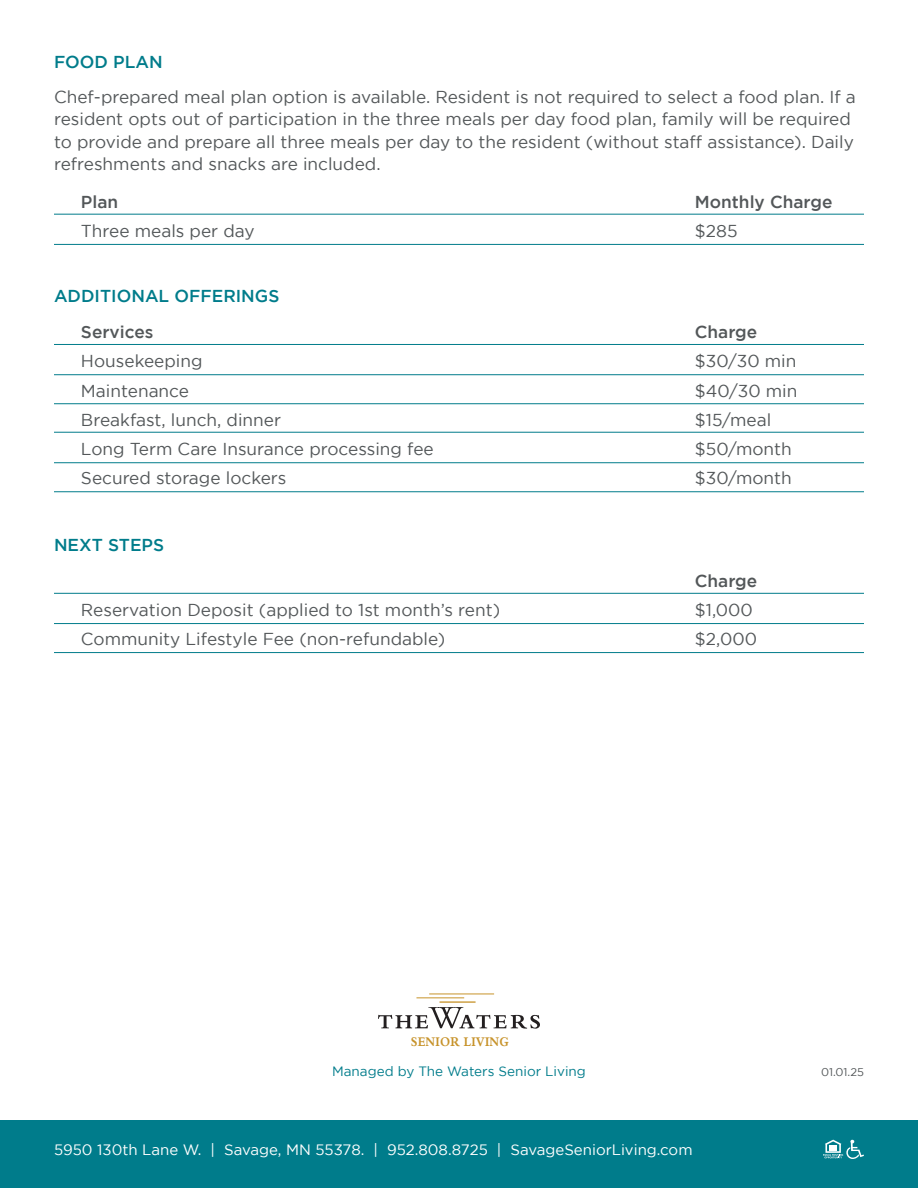
<style>
.page{position:relative;width:918px;height:1188px;background:#fff}
.page>*{position:absolute;margin:0;border:0;box-sizing:border-box;transform-origin:0 0}
.t1{font:17.25px/29.2px "Gotham";color:#535759}
.t2{font:500 17.25px "Gotham";color:#535759}
.t3{font:500 17.25px "Gotham";color:#007c8b}
.t4{font:15px "Gotham";color:#fff}
.t5{font:700 13.8px "Bembo";letter-spacing:.015em;color:#c7932b;scale:.87 1}
.t6{font:13.5px "Gotham";color:#007c8b}
.t7{font:11.25px "Gotham";color:#535759}
</style>
<div class="page">
<hr style="left:54px;top:214px;width:810px;height:1px;background:#007c8b">
<hr style="left:54px;top:344px;width:810px;height:1px;background:#007c8b">
<hr style="left:54px;top:593px;width:810px;height:1px;background:#007c8b">
<hr style="left:54px;top:244px;width:810px;height:1px;background:#007c8b">
<hr style="left:54px;top:374px;width:810px;height:1px;background:#007c8b">
<hr style="left:54px;top:623px;width:810px;height:1px;background:#007c8b">
<hr style="left:54px;top:403px;width:810px;height:1px;background:#007c8b">
<hr style="left:54px;top:652px;width:810px;height:1px;background:#007c8b">
<hr style="left:54px;top:432px;width:810px;height:1px;background:#007c8b">
<hr style="left:54px;top:462px;width:810px;height:1px;background:#007c8b">
<hr style="left:54px;top:491px;width:810px;height:1px;background:#007c8b">
<div style="left:0;top:1120px;width:918px;height:68px;background:#007c8b"></div>
<svg style="left:823px;top:1140px;width:41px;height:19px"></svg>
<hr style="left:440px;top:1001px;width:36px;height:2px;background:#c7932b">
<hr style="left:416px;top:997px;width:48px;height:1px;background:#c7932b">
<hr style="left:429px;top:994px;width:65px;height:1px;background:#c7932b">
<svg style="left:378px;top:1007px;width:162px;height:22px"></svg>
<p class="t3" style="left:54px;top:52px;width:110px">FOOD PLAN</p>
<p class="t1" style="left:54px;top:85px;width:803px;line-height:22.5px">Chef-prepared meal plan option is available. Resident is not required to select a food plan. If a resident opts out of participation in the three meals per day food plan, family will be required to provide and prepare all three meals per day to the resident (without staff assistance). Daily refreshments and snacks are included.</p>
<p class="t2" style="left:81px;top:192px;width:39px">Plan</p>
<p class="t1" style="left:81px;top:216px;width:175px">Three meals per day</p>
<p class="t3" style="left:54px;top:286px;width:227px">ADDITIONAL OFFERINGS</p>
<p class="t2" style="left:81px;top:322px;width:74px">Services</p>
<p class="t1" style="left:81px;top:346px;width:354px">Housekeeping<br>Maintenance<br>Breakfast, lunch, dinner<br>Long Term Care Insurance processing fee<br>Secured storage lockers</p>
<p class="t3" style="left:54px;top:535px;width:112px">NEXT STEPS</p>
<p class="t1" style="left:81px;top:595px;width:421px">Reservation Deposit (applied to 1st month’s rent)<br>Community Lifestyle Fee (non-refundable)</p>
<p class="t2" style="left:695px;top:192px;width:139px">Monthly Charge</p>
<p class="t1" style="left:695px;top:216px;width:44px">$285</p>
<p class="t2" style="left:695px;top:322px;width:64px">Charge</p>
<p class="t1" style="left:695px;top:346px;width:104px">$30/30 min $40/30 min $15/meal $50/month $30/month</p>
<p class="t2" style="left:695px;top:571px;width:64px">Charge</p>
<p class="t1" style="left:695px;top:595px;width:64px">$1,000 $2,000</p>
<p class="t5" style="left:411px;top:1033px;width:114px">SENIOR LIVING</p>
<p class="t6" style="left:332px;top:1063px;width:255px">Managed by The Waters Senior Living</p>
<p class="t7" style="left:821px;top:1065px;width:44px">01.01.25</p>
<p class="t4" style="left:54px;top:1141px;width:640px">5950 130th Lane W. | Savage, MN 55378. | 952.808.8725 | SavageSeniorLiving.com</p>
</div>
